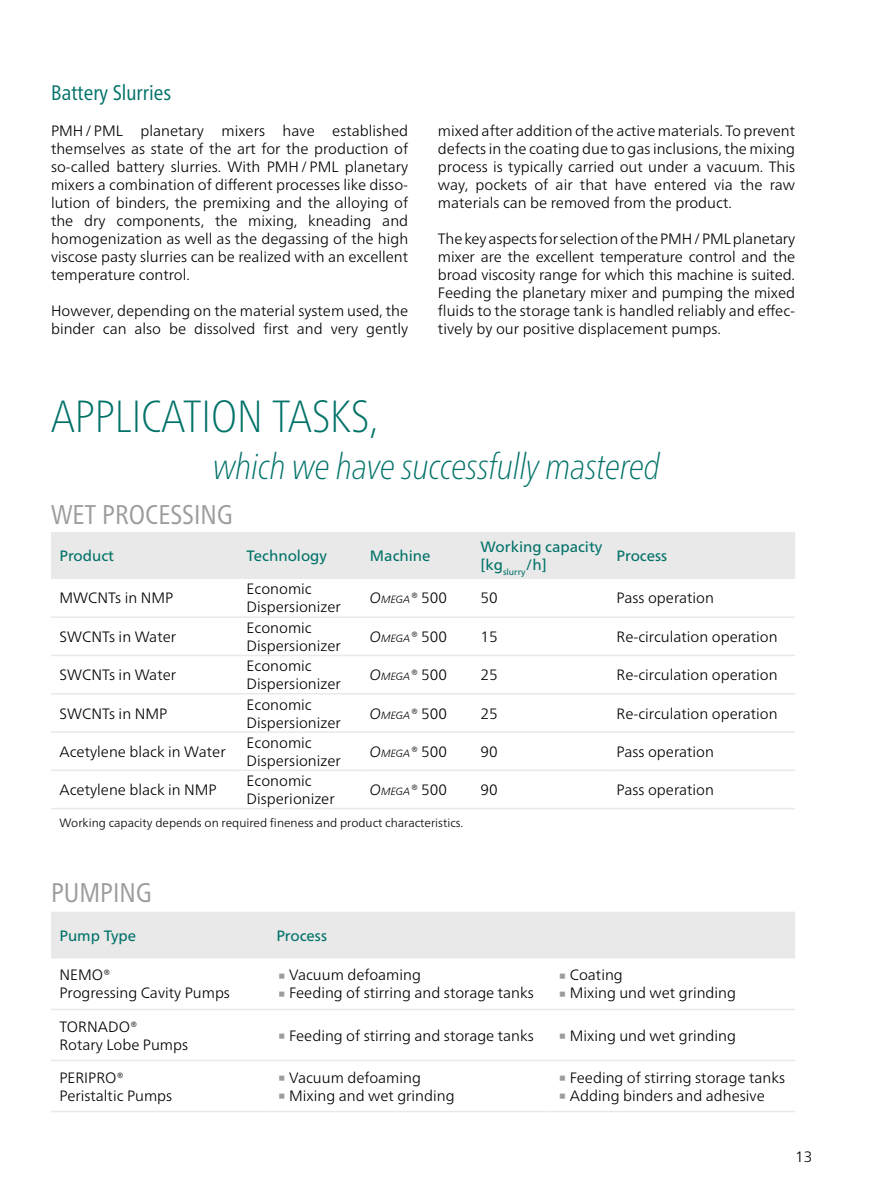
<style>
.page{position:relative;width:893px;height:1191px;background:#fff}
.page>*{position:absolute;margin:0;border:0;box-sizing:border-box;transform-origin:0 0}
.Headline_n{font:100 condensed 45px "Frutiger Neue LTW1 G";color:#007268}
.t1{font:45px "Frutiger Neue LTW1 G";color:#9c9c9d}
.Headline_n-2{font:italic 100 condensed 36px "Frutiger Neue LTW1 G";color:#007268}
.Fließtext_de_n{font:condensed 27px "Frutiger Neue LTW1 G";color:#9c9c9d}
.Fließtext_de_n-2{font:condensed 21px "Frutiger Neue LTW1 G";color:#007268}
.Fließtext_de_n-3{font:300 15px/18px "Frutiger Neue LTW1 G";color:#000;text-align:justify}
.Tabellenkörper_n{font:300 15px/18px "Frutiger Neue LTW1 G";color:#000}
.Tabellenkopf_n{font:15px/18px "Frutiger Neue LTW1 G";color:#007268}
.Tabellenkörper_n-2{font:300 12px "Frutiger Neue LTW1 G";color:#000}
.Tabellenkörper_n-3{font:italic 300 10.5px "Frutiger Neue LTW1 G";color:#000}
.s1{font-size:15px}
.s2{font-style:normal;font-size:15px}
</style>
<div class="page">
<div style="left:51px;top:532px;width:744px;height:47px;background:#e9e9e9"></div>
<hr style="left:51px;top:616px;width:187px;height:2px;background:#e9e9e9">
<hr style="left:238px;top:616px;width:123px;height:2px;background:#e9e9e9">
<hr style="left:361px;top:616px;width:111px;height:2px;background:#e9e9e9">
<hr style="left:472px;top:616px;width:136px;height:2px;background:#e9e9e9">
<hr style="left:608px;top:616px;width:187px;height:2px;background:#e9e9e9">
<hr style="left:51px;top:654px;width:187px;height:2px;background:#e9e9e9">
<hr style="left:238px;top:654px;width:123px;height:2px;background:#e9e9e9">
<hr style="left:361px;top:654px;width:111px;height:2px;background:#e9e9e9">
<hr style="left:472px;top:654px;width:136px;height:2px;background:#e9e9e9">
<hr style="left:608px;top:654px;width:187px;height:2px;background:#e9e9e9">
<hr style="left:51px;top:693px;width:187px;height:1px;background:#e9e9e9">
<hr style="left:238px;top:693px;width:123px;height:1px;background:#e9e9e9">
<hr style="left:361px;top:693px;width:111px;height:1px;background:#e9e9e9">
<hr style="left:472px;top:693px;width:136px;height:1px;background:#e9e9e9">
<hr style="left:608px;top:693px;width:187px;height:1px;background:#e9e9e9">
<hr style="left:51px;top:731px;width:187px;height:2px;background:#e9e9e9">
<hr style="left:238px;top:731px;width:123px;height:2px;background:#e9e9e9">
<hr style="left:361px;top:731px;width:111px;height:2px;background:#e9e9e9">
<hr style="left:472px;top:731px;width:136px;height:2px;background:#e9e9e9">
<hr style="left:608px;top:731px;width:187px;height:2px;background:#e9e9e9">
<hr style="left:51px;top:769px;width:187px;height:2px;background:#e9e9e9">
<hr style="left:238px;top:769px;width:123px;height:2px;background:#e9e9e9">
<hr style="left:361px;top:769px;width:111px;height:2px;background:#e9e9e9">
<hr style="left:472px;top:769px;width:136px;height:2px;background:#e9e9e9">
<hr style="left:608px;top:769px;width:187px;height:2px;background:#e9e9e9">
<hr style="left:51px;top:808px;width:187px;height:1px;background:#e9e9e9">
<hr style="left:238px;top:808px;width:123px;height:1px;background:#e9e9e9">
<hr style="left:361px;top:808px;width:111px;height:1px;background:#e9e9e9">
<hr style="left:472px;top:808px;width:136px;height:1px;background:#e9e9e9">
<hr style="left:608px;top:808px;width:187px;height:1px;background:#e9e9e9">
<div style="left:51px;top:912px;width:744px;height:46px;background:#e9e9e9"></div>
<hr style="left:51px;top:1008px;width:217px;height:2px;background:#e9e9e9">
<hr style="left:268px;top:1008px;width:281px;height:2px;background:#e9e9e9">
<hr style="left:549px;top:1008px;width:246px;height:2px;background:#e9e9e9">
<hr style="left:51px;top:1059px;width:217px;height:2px;background:#e9e9e9">
<hr style="left:268px;top:1059px;width:281px;height:2px;background:#e9e9e9">
<hr style="left:549px;top:1059px;width:246px;height:2px;background:#e9e9e9">
<hr style="left:51px;top:1110px;width:217px;height:2px;background:#e9e9e9">
<hr style="left:268px;top:1110px;width:281px;height:2px;background:#e9e9e9">
<hr style="left:549px;top:1110px;width:246px;height:2px;background:#e9e9e9">
<p class="Fließtext_de_n-2" style="left:51px;top:77px;width:122px">Battery Slurries</p>
<p class="Fließtext_de_n-3" style="left:51px;top:121px;width:359px">PMH/PML planetary mixers have established themselves as state of the art for the production of so-called battery slurries. With PMH/PML planetary mixers a combination of different processes like disso&shy;lution of binders, the premixing and the alloying of the dry components, the mixing, kneading and homogenization as well as the degassing of the high viscose pasty slurries can be realized with an excellent temperature control.</p>
<p class="Fließtext_de_n-3" style="left:51px;top:301px;width:359px">However, depending on the material system used, the binder can also be dissolved first and very gently</p>
<p class="Fließtext_de_n-3" style="left:438px;top:121px;width:359px">mixed after addition of the active materials. To prevent defects in the coating due to gas inclusions, the mixing process is typically carried out under a vacuum. This way, pockets of air that have entered via the raw materials can be removed from the product.</p>
<p class="Fließtext_de_n-3" style="left:438px;top:229px;width:359px">The key aspects for selection of the PMH/PML planetary mixer are the excellent temperature control and the broad viscosity range for which this machine is suited.<br>Feeding the planetary mixer and pumping the mixed fluids to the storage tank is handled reliably and effec&shy;tively by our positive displacement pumps.</p>
<p class="Headline_n" style="left:51px;top:384px;width:329px">APPLICATION TASKS,</p>
<p class="Headline_n-2" style="left:213px;top:440px;width:449px">which we have successfully mastered</p>
<p class="Fließtext_de_n" style="left:51px;top:495px;width:183px">WET PROCESSING</p>
<p class="Tabellenkopf_n" style="left:60px;top:547px;width:56px">Product</p>
<p class="Tabellenkopf_n" style="left:247px;top:547px;width:82px">Technology</p>
<p class="Tabellenkopf_n" style="left:370px;top:547px;width:62px">Machine</p>
<p class="Tabellenkopf_n" style="left:480px;top:538px;width:123px">Working capacity [kg<sub>slurry</sub>/h]</p>
<p class="Tabellenkopf_n" style="left:617px;top:547px;width:52px">Process</p>
<p class="Tabellenkörper_n" style="left:60px;top:589px;width:115px">MWCNTs in NMP</p>
<p class="Tabellenkörper_n" style="left:247px;top:580px;width:96px">Economic<br>Dispersionizer</p>
<p class="Tabellenkörper_n-3" style="left:370px;top:593px;width:79px"><span class="s1">O</span>MEGA<span class="s1">®</span> <span class="s2">500</span></p>
<p class="Tabellenkörper_n" style="left:480px;top:589px;width:19px">50</p>
<p class="Tabellenkörper_n" style="left:617px;top:589px;width:99px">Pass operation</p>
<p class="Tabellenkörper_n" style="left:60px;top:627px;width:118px">SWCNTs in Water</p>
<p class="Tabellenkörper_n" style="left:247px;top:618px;width:96px">Economic<br>Dispersionizer</p>
<p class="Tabellenkörper_n-3" style="left:370px;top:632px;width:79px"><span class="s1">O</span>MEGA<span class="s1">®</span> <span class="s2">500</span></p>
<p class="Tabellenkörper_n" style="left:480px;top:627px;width:19px">15</p>
<p class="Tabellenkörper_n" style="left:617px;top:627px;width:163px">Re-circulation operation</p>
<p class="Tabellenkörper_n" style="left:60px;top:666px;width:118px">SWCNTs in Water</p>
<p class="Tabellenkörper_n" style="left:247px;top:657px;width:96px">Economic<br>Dispersionizer</p>
<p class="Tabellenkörper_n-3" style="left:370px;top:670px;width:79px"><span class="s1">O</span>MEGA<span class="s1">®</span> <span class="s2">500</span></p>
<p class="Tabellenkörper_n" style="left:480px;top:666px;width:19px">25</p>
<p class="Tabellenkörper_n" style="left:617px;top:666px;width:163px">Re-circulation operation</p>
<p class="Tabellenkörper_n" style="left:60px;top:704px;width:109px">SWCNTs in NMP</p>
<p class="Tabellenkörper_n" style="left:247px;top:695px;width:96px">Economic<br>Dispersionizer</p>
<p class="Tabellenkörper_n-3" style="left:370px;top:708px;width:79px"><span class="s1">O</span>MEGA<span class="s1">®</span> <span class="s2">500</span></p>
<p class="Tabellenkörper_n" style="left:480px;top:704px;width:19px">25</p>
<p class="Tabellenkörper_n" style="left:617px;top:704px;width:163px">Re-circulation operation</p>
<p class="Tabellenkörper_n" style="left:60px;top:742px;width:168px">Acetylene black in Water</p>
<p class="Tabellenkörper_n" style="left:247px;top:733px;width:96px">Economic<br>Dispersionizer</p>
<p class="Tabellenkörper_n-3" style="left:370px;top:747px;width:79px"><span class="s1">O</span>MEGA<span class="s1">®</span> <span class="s2">500</span></p>
<p class="Tabellenkörper_n" style="left:480px;top:742px;width:19px">90</p>
<p class="Tabellenkörper_n" style="left:617px;top:742px;width:99px">Pass operation</p>
<p class="Tabellenkörper_n" style="left:60px;top:781px;width:159px">Acetylene black in NMP</p>
<p class="Tabellenkörper_n" style="left:247px;top:772px;width:90px">Economic<br>Disperionizer</p>
<p class="Tabellenkörper_n-3" style="left:370px;top:785px;width:79px"><span class="s1">O</span>MEGA<span class="s1">®</span> <span class="s2">500</span></p>
<p class="Tabellenkörper_n" style="left:480px;top:781px;width:19px">90</p>
<p class="Tabellenkörper_n" style="left:617px;top:781px;width:99px">Pass operation</p>
<p class="Tabellenkörper_n-2" style="left:60px;top:816px;width:405px">Working capacity depends on required fineness and product characteristics.</p>
<p class="Fließtext_de_n" style="left:51px;top:873px;width:102px">PUMPING</p>
<p class="Tabellenkopf_n" style="left:60px;top:926px;width:78px">Pump Type</p>
<p class="Tabellenkopf_n" style="left:276px;top:926px;width:52px">Process</p>
<p class="Tabellenkörper_n" style="left:60px;top:966px;width:172px">NEMO®<br>Progressing Cavity Pumps</p>
<p class="t1" style="left:276px;top:945px;width:12px">∙</p>
<p class="Fließtext_de_n-3" style="left:289px;top:966px;width:133px">Vacuum defoaming</p>
<p class="t1" style="left:276px;top:963px;width:12px">∙</p>
<p class="Fließtext_de_n-3" style="left:289px;top:984px;width:246px">Feeding of stirring and storage tanks</p>
<p class="t1" style="left:557px;top:945px;width:12px">∙</p>
<p class="Fließtext_de_n-3" style="left:570px;top:966px;width:55px">Coating</p>
<p class="t1" style="left:557px;top:963px;width:12px">∙</p>
<p class="Fließtext_de_n-3" style="left:570px;top:984px;width:168px">Mixing und wet grinding</p>
<p class="Tabellenkörper_n" style="left:60px;top:1017px;width:130px">TORNADO®<br>Rotary Lobe Pumps</p>
<p class="t1" style="left:276px;top:1006px;width:12px">∙</p>
<p class="Fließtext_de_n-3" style="left:289px;top:1026px;width:246px">Feeding of stirring and storage tanks</p>
<p class="t1" style="left:557px;top:1006px;width:12px">∙</p>
<p class="Fließtext_de_n-3" style="left:570px;top:1026px;width:168px">Mixing und wet grinding</p>
<p class="Tabellenkörper_n" style="left:60px;top:1068px;width:114px">PERIPRO®<br>Peristaltic Pumps</p>
<p class="t1" style="left:276px;top:1048px;width:12px">∙</p>
<p class="Fließtext_de_n-3" style="left:289px;top:1068px;width:133px">Vacuum defoaming</p>
<p class="t1" style="left:276px;top:1066px;width:12px">∙</p>
<p class="Fließtext_de_n-3" style="left:289px;top:1086px;width:167px">Mixing and wet grinding</p>
<p class="t1" style="left:557px;top:1048px;width:12px">∙</p>
<p class="Fließtext_de_n-3" style="left:570px;top:1068px;width:217px">Feeding of stirring storage tanks</p>
<p class="t1" style="left:557px;top:1066px;width:12px">∙</p>
<p class="Fließtext_de_n-3" style="left:570px;top:1086px;width:196px">Adding binders and adhesive</p>
<p class="Fließtext_de_n-3" style="left:795px;top:1147px;width:19px">13</p>
</div>
